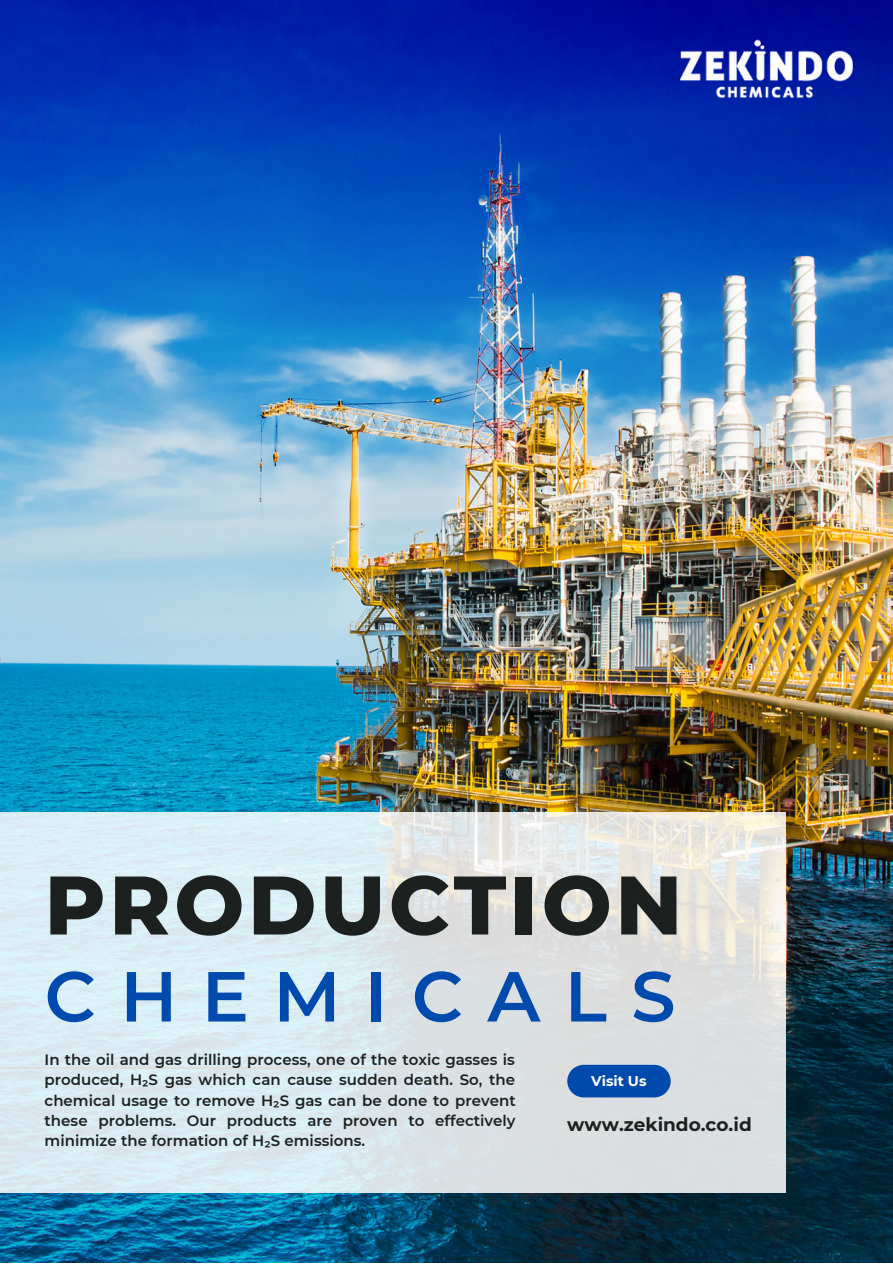
<style>
.page{position:relative;width:893px;height:1264px;background:#fff}
.page>*{position:absolute;margin:0;border:0;box-sizing:border-box;transform-origin:0 0}
.t1{font:800 82.8px "Montserrat";letter-spacing:.045em;color:#1c2120}
.t2{font:600 70.65px "Montserrat";letter-spacing:.345em;color:#004aad}
.t3{font:700 18.45px "Montserrat";color:#1c2120}
.t4{font:600 15px/20.2px "Montserrat";color:#1c2120;text-align:justify}
.t5{font:700 14.1px "Montserrat";color:#fff}
</style>
<div class="page">
<img style="left:0;top:0;width:892px;height:1262px">
<svg style="left:0;top:812px;width:785px;height:380px;background:#dde7ea"></svg>
<svg style="left:567px;top:1064px;width:103px;height:33px;background:#1356b1"></svg>
<img style="left:669px;top:33px;width:193px;height:71px">
<h1 class="t1" style="left:45px;top:854px;width:639px">PRODUCTION</h1>
<h2 class="t2" style="left:45px;top:953px;width:632px">CHEMICALS</h2>
<p class="t4" style="left:45px;top:1049px;width:472px">In the oil and gas drilling process, one of the toxic gasses is produced, H₂S gas which can cause sudden death. So, the chemical usage to remove H₂S gas can be done to prevent these problems. Our products are proven to effectively minimize the formation of H₂S emissions.</p>
<p class="t5" style="left:591px;top:1072px;width:57px">Visit Us</p>
<p class="t3" style="left:567px;top:1113px;width:186px">www.zekindo.co.id</p>
</div>
